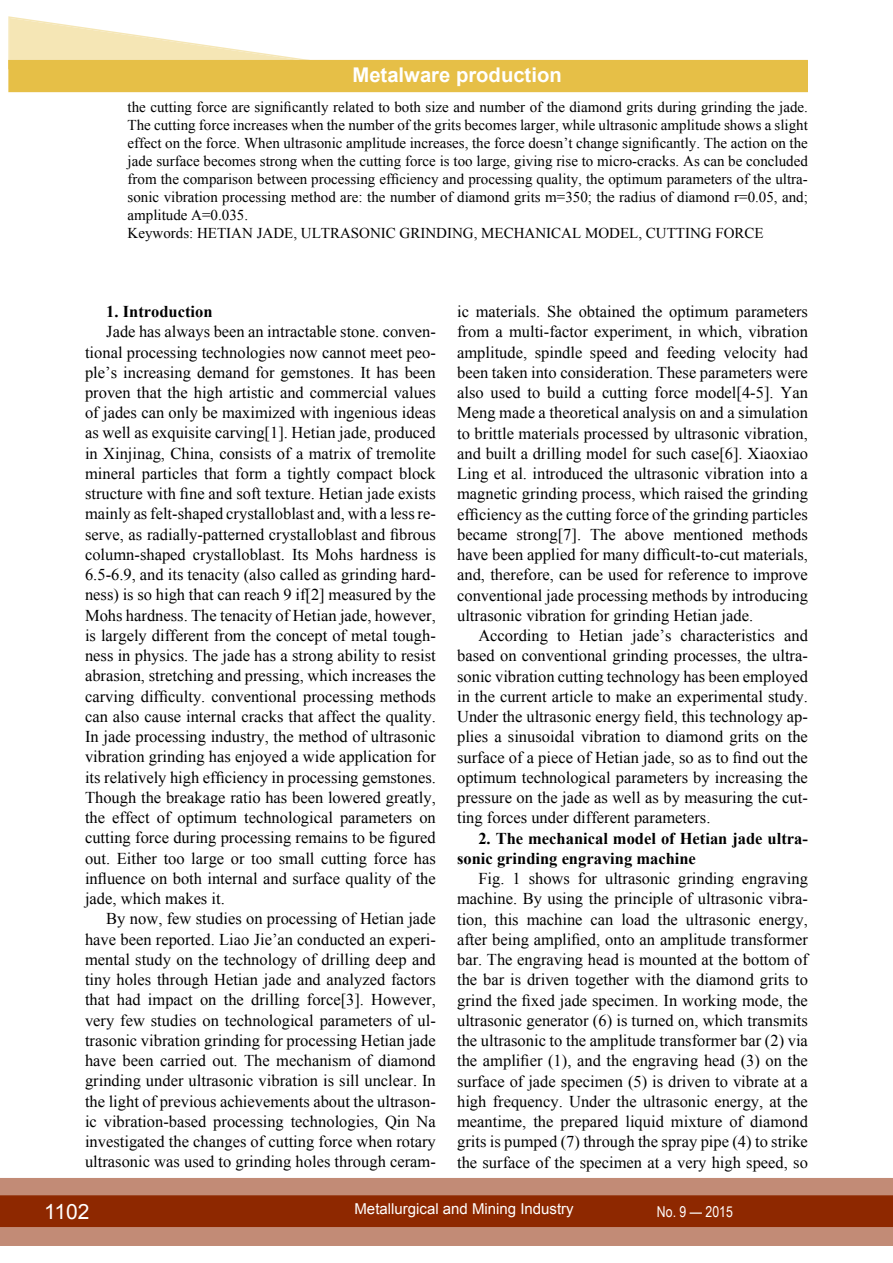
<style>
.page{position:relative;width:893px;height:1263px;background:#fff}
.page>*{position:absolute;margin:0;border:0;box-sizing:border-box;transform-origin:0 0}
.t1{font:21px "Arial";color:#fff}
.t2{font:700 20.25px "Arial";color:#fff}
.t3{font:16.5px/20.2px "Times New Roman";color:#000;text-align:justify}
.t4{font:700 16.5px/20.2px "Times New Roman";color:#000}
.t5{font:15px/18px "Times New Roman";color:#000}
.t6{font:15px "Arial";color:#fff}
.t7{font:15px "Arial Narrow";color:#fff}
</style>
<div class="page">
<div style="left:0;top:1178px;width:893px;height:68px;background:#c28b76"></div>
<div style="left:0;top:1195px;width:893px;height:32px;background:#8e2800;border:2px solid #8e2800"></div>
<svg style="left:8px;top:16px;width:800px;height:76px"></svg>
<p class="t2" style="left:352px;top:61px;width:211px">Metalware production</p>
<p class="t5" style="left:128px;top:98px;width:682px">the cutting force are significantly related to both size and number of the diamond grits during grinding the jade.<br>The cutting force increases when the number of the grits becomes larger, while ultrasonic amplitude shows a slight effect on the force. When ultrasonic amplitude increases, the force doesn’t change significantly. The action on the jade surface becomes strong when the cutting force is too large, giving rise to micro-cracks. As can be concluded from the comparison between processing efficiency and processing quality, the optimum parameters of the ultra&shy;sonic vibration processing method are: the number of diamond grits m=350; the radius of diamond r=0.05, and; amplitude A=0.035.<br>Keywords: Hetian</p>
<p class="t5" style="left:257px;top:224px;width:17px">Jade</p>
<p class="t5" style="left:293px;top:224px;width:29px">, Ultras</p>
<p class="t5" style="left:359px;top:224px;width:21px">onic</p>
<p class="t5" style="left:400px;top:224px;width:21px">Grinding</p>
<p class="t5" style="left:474px;top:224px;width:32px">, Mechanical</p>
<p class="t5" style="left:585px;top:224px;width:35px">model</p>
<p class="t5" style="left:638px;top:224px;width:18px">, cutting</p>
<p class="t5" style="left:715px;top:224px;width:30px">force</p>
<p class="t4" style="left:106px;top:301px;width:108px">1. Introduction</p>
<p class="t3" style="left:85px;top:321px;width:352px;text-indent:21px">Jade has always been an intractable stone. conven&shy;tional processing technologies now cannot meet peo&shy;ple’s increasing demand for gemstones. It has been proven that the high artistic and commercial values of jades can only be maximized with ingenious ideas as well as exquisite carving[1]. Hetian jade, produced in Xinjinag, China, consists of a matrix of tremolite mineral particles that form a tightly compact block structure with fine and soft texture. Hetian jade exists mainly as felt-shaped crystalloblast and, with a less re&shy;serve, as radially-patterned crystalloblast and fibrous column-shaped crystalloblast. Its Mohs hardness is 6.5-6.9, and its tenacity (also called as grinding hard&shy;ness) is so high that can reach 9 if[2] measured by the Mohs hardness. The tenacity of Hetian jade, however, is largely different from the concept of metal tough&shy;ness in physics. The jade has a strong ability to resist abrasion, stretching and pressing, which increases the carving difficulty. conventional processing methods can also cause internal cracks that affect the quality.<br>In jade processing industry, the method of ultrasonic vibration grinding has enjoyed a wide application for its relatively high efficiency in processing gemstones.<br>Though the breakage ratio has been lowered greatly, the effect of optimum technological parameters on cutting force during processing remains to be figured out. Either too large or too small cutting force has influence on both internal and surface quality of the jade, which makes it.</p>
<p class="t3" style="left:85px;top:908px;width:352px;text-indent:21px">By now, few studies on processing of Hetian jade have been reported. Liao Jie’an conducted an experi&shy;mental study on the technology of drilling deep and tiny holes through Hetian jade and analyzed factors that had impact on the drilling force[3]. However, very few studies on technological parameters of ul&shy;trasonic vibration grinding for processing Hetian jade have been carried out. The mechanism of diamond grinding under ultrasonic vibration is sill unclear. In the light of previous achievements about the ultrason&shy;ic vibration-based processing technologies, Qin Na investigated the changes of cutting force when rotary ultrasonic was used to grinding holes through ceram-</p>
<p class="t3" style="left:457px;top:301px;width:352px">ic materials. She obtained the optimum parameters from a multi-factor experiment, in which, vibration amplitude, spindle speed and feeding velocity had been taken into consideration. These parameters were also used to build a cutting force model[4-5]. Yan Meng made a theoretical analysis on and a simulation to brittle materials processed by ultrasonic vibration, and built a drilling model for such case[6]. Xiaoxiao Ling et al. introduced the ultrasonic vibration into a magnetic grinding process, which raised the grinding efficiency as the cutting force of the grinding particles became strong[7]. The above mentioned methods have been applied for many difficult-to-cut materials, and, therefore, can be used for reference to improve conventional jade processing methods by introducing ultrasonic vibration for grinding Hetian jade.</p>
<p class="t3" style="left:457px;top:625px;width:352px;text-indent:21px">According to Hetian jade’s characteristics and based on conventional grinding processes, the ultra&shy;sonic vibration cutting technology has been employed in the current article to make an experimental study.<br>Under the ultrasonic energy field, this technology ap&shy;plies a sinusoidal vibration to diamond grits on the surface of a piece of Hetian jade, so as to find out the optimum technological parameters by increasing the pressure on the jade as well as by measuring the cut&shy;ting forces under different parameters.</p>
<p class="t4" style="left:457px;top:827px;width:352px;text-indent:21px">2. The mechanical model of Hetian jade ultra&shy;sonic grinding engraving machine</p>
<p class="t3" style="left:457px;top:868px;width:352px;text-indent:21px">Fig. 1 shows for ultrasonic grinding engraving machine. By using the principle of ultrasonic vibra&shy;tion, this machine can load the ultrasonic energy, after being amplified, onto an amplitude transformer bar. The engraving head is mounted at the bottom of the bar is driven together with the diamond grits to grind the fixed jade specimen. In working mode, the ultrasonic generator (6) is turned on, which transmits the ultrasonic to the amplitude transformer bar (2) via the amplifier (1), and the engraving head (3) on the surface of jade specimen (5) is driven to vibrate at a high frequency. Under the ultrasonic energy, at the meantime, the prepared liquid mixture of diamond grits is pumped (7) through the spray pipe (4) to strike the surface of the specimen at a very high speed, so</p>
<p class="t1" style="left:44px;top:1197px;width:47px">1102</p>
<p class="t6" style="left:354px;top:1199px;width:221px">Metallurgical and Mining Industry</p>
<p class="t7" style="left:657px;top:1201px;width:77px">No. 9 — 2015</p>
</div>
